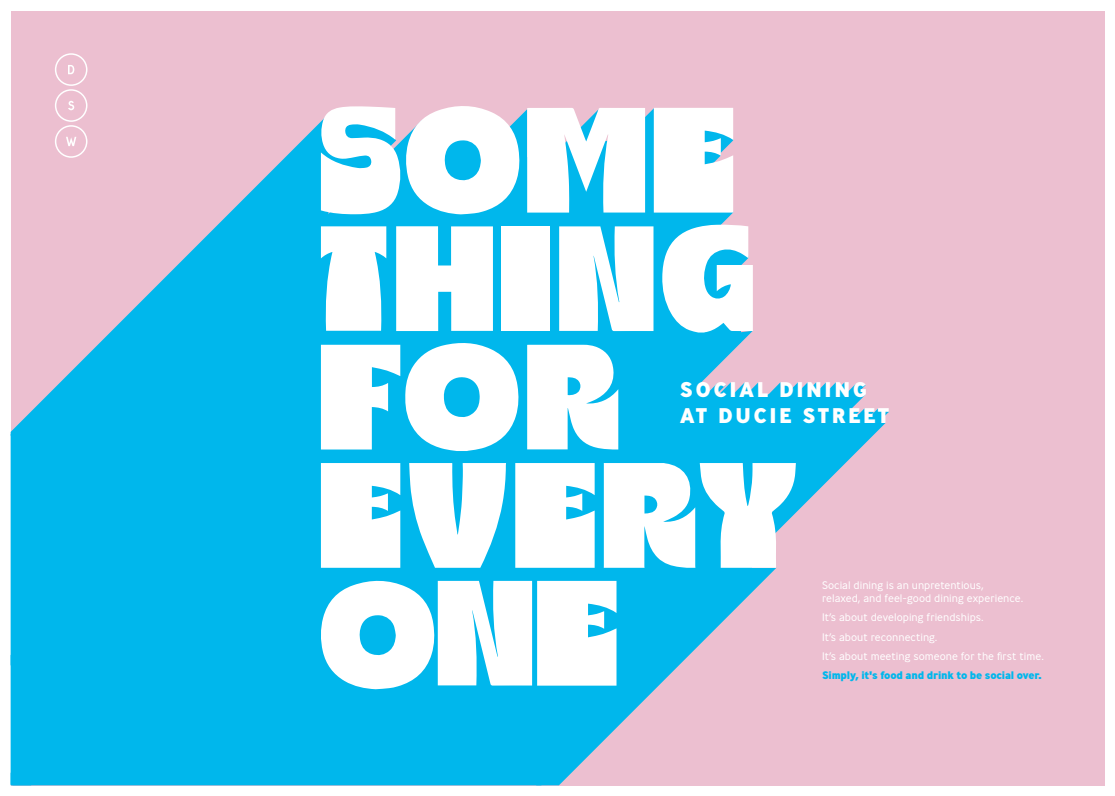
<style>
.page{position:relative;width:1115px;height:796px;background:#fff}
.page>*{position:absolute;margin:0;border:0;box-sizing:border-box;transform-origin:0 0}
.t1{font:800 21.23px/26px "Ministry";letter-spacing:.12em;color:#fff}
.t2{font:300 10.95px/19.1px "Ministry";color:#fff}
.t3{font:800 10.95px "Ministry";letter-spacing:-.02em;color:#00b7ec}
</style>
<div class="page">
<div style="left:11px;top:11px;width:1092px;height:773px;background:#ecbfd0"></div>
<svg style="left:100px;top:246px;width:105px;height:98px"></svg>
<svg style="left:527px;top:109px;width:126px;height:221px;background:#0dbaec"></svg>
<svg style="left:205px;top:109px;width:322px;height:235px;fill:#00b7ec"></svg>
<div style="left:430px;top:330px;width:322px;height:11px;background:#00b7ec"></div>
<svg style="left:196px;top:117px;width:200px;height:224px;fill:#00b7ec"></svg>
<svg style="left:26px;top:344px;width:179px;height:118px;fill:#00b7ec"></svg>
<div style="left:100px;top:355px;width:105px;height:107px;background:#00b7ec"></div>
<div style="left:205px;top:344px;width:116px;height:118px;background:#00b7ec"></div>
<div style="left:51px;top:462px;width:36px;height:244px;background:#00b7ec"></div>
<div style="left:87px;top:462px;width:322px;height:244px;background:#00b7ec"></div>
<svg style="left:536px;top:567px;width:240px;height:216px"></svg>
<svg style="left:547px;top:567px;width:204px;height:100px;fill:#00b7ec"></svg>
<div style="left:51px;top:706px;width:510px;height:78px;background:#00b7ec"></div>
<svg style="left:527px;top:108px;width:118px;height:104px;background:#d9f3fb"></svg>
<svg style="left:320px;top:106px;width:199px;height:108px;background:#cbecf7"></svg>
<svg style="left:653px;top:108px;width:80px;height:104px;background:#ecf8fc"></svg>
<svg style="left:321px;top:226px;width:65px;height:104px;background:#daf4fc"></svg>
<svg style="left:396px;top:226px;width:97px;height:105px;background:#e3f7fc"></svg>
<svg style="left:662px;top:224px;width:90px;height:108px;background:#c6edf9"></svg>
<svg style="left:559px;top:226px;width:94px;height:105px;background:#e5f7fd"></svg>
<div style="left:501px;top:226px;width:48px;height:105px;background:#fff"></div>
<svg style="left:320px;top:578px;width:296px;height:110px;background:#c3eefa"></svg>
<svg style="left:321px;top:341px;width:567px;height:226px;background:#9edaf1"></svg>
<svg style="left:55px;top:53px;width:32px;height:105px"></svg>
<div style="left:11px;top:416px;width:40px;height:370px;background:#00b7ec"></div>
<svg style="left:1099px;top:780px;width:6px;height:6px"></svg>
<h1 class="t1" style="left:679px;top:376px;width:211px">SOCIAL DINING<br>AT DUCIE STREET</h1>
<p class="t2" style="left:821px;top:577px;width:203px;line-height:13.6px">Social dining is an unpretentious, relaxed, and feel-good dining experience.</p>
<p class="t2" style="left:821px;top:607px;width:223px">It’s about developing friendships.<br>It’s about reconnecting.<br>It’s about meeting someone for the first time.</p>
<p class="t3" style="left:821px;top:667px;width:221px">Simply, it's food and drink to be social over.</p>
</div>
